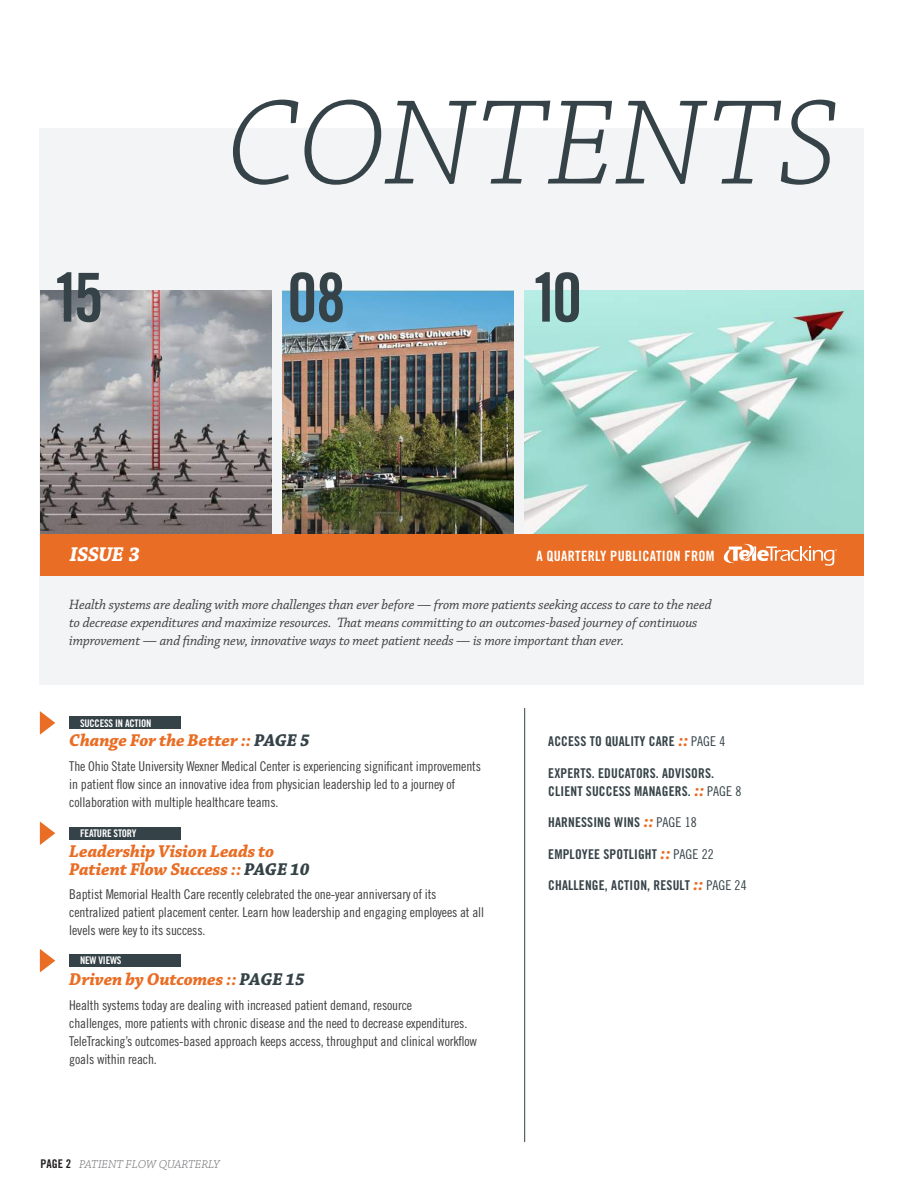
<style>
.page{position:relative;width:918px;height:1188px;background:#fff}
.page>*{position:absolute;margin:0;border:0;box-sizing:border-box;transform-origin:0 0}
.t1{font:italic 300 127.05px "Chaparral Pro";letter-spacing:.015em;color:#354247}
.t2{font:67.5px "Trade Gothic LT Std Bd Cn 20";color:#354247}
.t3{font:italic 700 21px "Chaparral Pro";letter-spacing:-.035em;color:#fff}
.t4{font:italic 700 18px/18px "Chaparral Pro";letter-spacing:-.01em;color:#e96d24}
.t5{font:italic 14.25px/18px "Chaparral Pro";letter-spacing:-.01em;color:#3e3e3f}
.t6{font:14.25px "Trade Gothic LT Std Bd Cn 20";letter-spacing:.02em;color:#fff}
.t7{font:13.5px/18px "Trade Gothic LT Std Cn 18";letter-spacing:-.01em;color:#3e3e3f}
.t8{font:13.5px/18px "Trade Gothic LT Std Bd Cn 20";letter-spacing:.01em;color:#354247}
.t9{font:italic 300 12px "Chaparral Pro";color:#6c6d70}
.t10{font:10.5px "Trade Gothic LT Std Bd Cn 20";letter-spacing:-.02em;color:#fff}
.s1{color:#354247}
.s2{font-family:"Trade Gothic LT Std Bd Cn 20";font-weight:400;font-style:normal;color:#231f20}
.s3{font-family:"Chaparral Pro";font-weight:700;font-style:italic;font-size:18px;color:#e96d24}
.s4{font-family:"Trade Gothic LT Std Cn 18"}
</style>
<div class="page">
<div style="left:40px;top:129px;width:824px;height:556px;background:#f2f4f5"></div>
<hr style="left:524px;top:708px;width:1px;height:434px;background:#354247">
<div style="left:40px;top:534px;width:824px;height:41px;background:#e96d24"></div>
<svg style="left:724px;top:544px;width:113px;height:22px"></svg>
<img style="left:40px;top:291px;width:232px;height:243px">
<img style="left:282px;top:291px;width:231px;height:243px">
<img style="left:525px;top:291px;width:339px;height:243px">
<svg style="left:40px;top:711px;width:15px;height:24px"></svg>
<svg style="left:40px;top:821px;width:15px;height:24px"></svg>
<svg style="left:40px;top:949px;width:15px;height:23px"></svg>
<div style="left:69px;top:717px;width:112px;height:12px;background:#354247"></div>
<div style="left:69px;top:827px;width:112px;height:13px;background:#354247"></div>
<div style="left:69px;top:954px;width:112px;height:13px;background:#354247"></div>
<h1 class="t1" style="left:225px;top:75px;width:614px">CONTENTS</h1>
<h2 class="t2" style="left:52px;top:257px;width:53px">15</h2>
<h2 class="t2" style="left:287px;top:257px;width:60px">08</h2>
<h2 class="t2" style="left:530px;top:257px;width:53px">10</h2>
<h3 class="t3" style="left:70px;top:542px;width:72px">ISSUE 3</h3>
<p class="t6" style="left:536px;top:547px;width:180px">A QUARTERLY PUBLICATION FROM</p>
<p class="t5" style="left:69px;top:596px;width:644px">Health systems are dealing with more challenges than ever before — from more patients seeking access to care to the need to decrease expenditures and maximize resources. That means committing to an outcomes-based journey of continuous improvement — and finding new, innovative ways to meet patient needs — is more important than ever.</p>
<p class="t10" style="left:80px;top:717px;width:73px">SUCCESS IN ACTION</p>
<h3 class="t4" style="left:69px;top:732px;width:242px">Change For the Better :: <span class="s1">PAGE 5</span></h3>
<p class="t7" style="left:69px;top:757px;width:413px">The Ohio State University Wexner Medical Center is experiencing significant improvements in patient flow since an innovative idea from physician leadership led to a journey of collaboration with multiple healthcare teams.</p>
<h3 class="t4" style="left:69px;top:842px;width:242px">Leadership Vision Leads to<br>Patient Flow Success :: <span class="s1">PAGE 10</span></h3>
<p class="t7" style="left:69px;top:885px;width:416px">Baptist Memorial Health Care recently celebrated the one-year anniversary of its centralized patient placement center. Learn how leadership and engaging employees at all levels were key to its success.</p>
<h3 class="t4" style="left:69px;top:971px;width:237px">Driven by Outcomes :: <span class="s1">PAGE 15</span></h3>
<p class="t7" style="left:69px;top:996px;width:409px">Health systems today are dealing with increased patient demand, resource<br>challenges, more patients with chronic disease and the need to decrease expenditures.<br>TeleTracking’s outcomes-based approach keeps access, throughput and clinical workflow goals within reach.</p>
<p class="t10" style="left:80px;top:827px;width:58px">FEATURE STORY</p>
<p class="t10" style="left:80px;top:954px;width:43px">NEW VIEWS</p>
<p class="t9" style="left:40px;top:1157px;width:181px"><span class="s2">PAGE 2</span> PATIENT FLOW QUARTERLY</p>
<p class="t8" style="left:548px;top:732px;width:179px">ACCESS TO QUALITY CARE <span class="s3">::</span> <span class="s4">PAGE 4</span></p>
<p class="t8" style="left:548px;top:764px;width:195px">EXPERTS. EDUCATORS. ADVISORS.<br>CLIENT SUCCESS MANAGERS. <span class="s3">::</span> <span class="s4">PAGE 8</span></p>
<p class="t8" style="left:548px;top:813px;width:150px">HARNESSING WINS <span class="s3">::</span> <span class="s4">PAGE 18</span></p>
<p class="t8" style="left:548px;top:845px;width:167px">EMPLOYEE SPOTLIGHT <span class="s3">::</span> <span class="s4">PAGE 22</span></p>
<p class="t8" style="left:548px;top:876px;width:200px">CHALLENGE, ACTION, RESULT <span class="s3">::</span> <span class="s4">PAGE 24</span></p>
</div>
